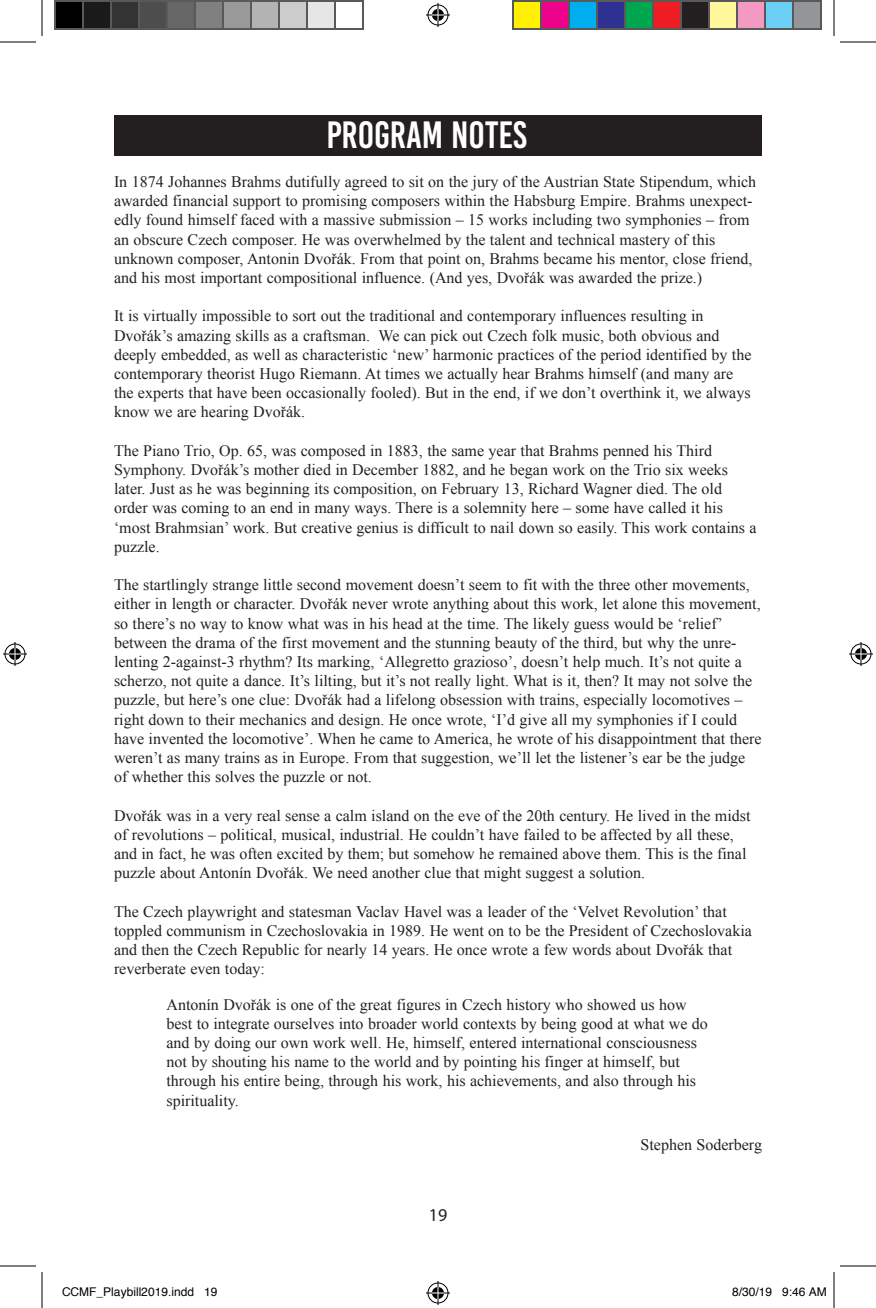
<style>
.page{position:relative;width:876px;height:1308px;background:#fff}
.page>*{position:absolute;margin:0;border:0;box-sizing:border-box;transform-origin:0 0}
.concert_piece{font:38px "Bebas Kai";color:#fff}
.t1{font:18px "Myriad Pro";color:#231f20}
.concert_piece-2{font:16px/19.2px "Times New Roman";color:#231f20}
.t2{font:12px "Helvetica";color:#000}
</style>
<div class="page">
<div style="left:114px;top:115px;width:648px;height:41px;background:#231f20"></div>
<hr style="left:0;top:42px;width:36px;height:1px;background:#000">
<hr style="left:840px;top:42px;width:36px;height:1px;background:#000">
<hr style="left:0;top:1266px;width:36px;height:1px;background:#000">
<hr style="left:840px;top:1266px;width:36px;height:1px;background:#000">
<hr style="left:42px;top:0;width:1px;height:36px;background:#000">
<hr style="left:42px;top:1272px;width:1px;height:36px;background:#000">
<hr style="left:834px;top:0;width:1px;height:36px;background:#000">
<hr style="left:834px;top:1272px;width:1px;height:36px;background:#000">
<svg style="left:426px;top:3px;width:24px;height:24px"></svg>
<svg style="left:426px;top:1281px;width:24px;height:24px"></svg>
<svg style="left:3px;top:642px;width:24px;height:24px"></svg>
<svg style="left:849px;top:642px;width:24px;height:24px"></svg>
<div style="left:55px;top:1px;width:28px;height:28px;background:#000"></div>
<div style="left:54px;top:0;width:30px;height:30px;border:2px solid #595959"></div>
<div style="left:83px;top:1px;width:28px;height:28px;background:#1a1a1a"></div>
<div style="left:82px;top:0;width:30px;height:30px;border:2px solid #595959"></div>
<div style="left:111px;top:1px;width:28px;height:28px;background:#333"></div>
<div style="left:110px;top:0;width:30px;height:30px;border:2px solid #595959"></div>
<div style="left:139px;top:1px;width:28px;height:28px;background:#4d4d4d"></div>
<div style="left:138px;top:0;width:30px;height:30px;border:2px solid #595959"></div>
<div style="left:167px;top:1px;width:28px;height:28px;background:#666"></div>
<div style="left:166px;top:0;width:30px;height:30px;border:2px solid #595959"></div>
<div style="left:195px;top:1px;width:28px;height:28px;background:#808080"></div>
<div style="left:194px;top:0;width:30px;height:30px;border:2px solid #595959"></div>
<div style="left:223px;top:1px;width:28px;height:28px;background:#999"></div>
<div style="left:222px;top:0;width:30px;height:30px;border:2px solid #595959"></div>
<div style="left:251px;top:1px;width:28px;height:28px;background:#b3b3b3"></div>
<div style="left:250px;top:0;width:30px;height:30px;border:2px solid #595959"></div>
<div style="left:279px;top:1px;width:28px;height:28px;background:#ccc"></div>
<div style="left:278px;top:0;width:30px;height:30px;border:2px solid #595959"></div>
<div style="left:307px;top:1px;width:28px;height:28px;background:#e6e6e6"></div>
<div style="left:306px;top:0;width:30px;height:30px;border:2px solid #595959"></div>
<div style="left:334px;top:0;width:30px;height:30px;border:2px solid #595959"></div>
<div style="left:513px;top:1px;width:28px;height:28px;background:#fff101"></div>
<div style="left:512px;top:0;width:30px;height:30px;border:2px solid #595959"></div>
<div style="left:541px;top:1px;width:28px;height:28px;background:#ed028c"></div>
<div style="left:540px;top:0;width:30px;height:30px;border:2px solid #595959"></div>
<div style="left:569px;top:1px;width:28px;height:28px;background:#00aeef"></div>
<div style="left:568px;top:0;width:30px;height:30px;border:2px solid #595959"></div>
<div style="left:597px;top:1px;width:28px;height:28px;background:#2e3092"></div>
<div style="left:596px;top:0;width:30px;height:30px;border:2px solid #595959"></div>
<div style="left:625px;top:1px;width:28px;height:28px;background:#00a54f"></div>
<div style="left:624px;top:0;width:30px;height:30px;border:2px solid #595959"></div>
<div style="left:653px;top:1px;width:28px;height:28px;background:#ee1d23"></div>
<div style="left:652px;top:0;width:30px;height:30px;border:2px solid #595959"></div>
<div style="left:681px;top:1px;width:28px;height:28px;background:#231f20"></div>
<div style="left:680px;top:0;width:30px;height:30px;border:2px solid #595959"></div>
<div style="left:709px;top:1px;width:28px;height:28px;background:#fff79a"></div>
<div style="left:708px;top:0;width:30px;height:30px;border:2px solid #595959"></div>
<div style="left:737px;top:1px;width:28px;height:28px;background:#f499c2"></div>
<div style="left:736px;top:0;width:30px;height:30px;border:2px solid #595959"></div>
<div style="left:765px;top:1px;width:28px;height:28px;background:#6bcff6"></div>
<div style="left:764px;top:0;width:30px;height:30px;border:2px solid #595959"></div>
<div style="left:793px;top:1px;width:28px;height:28px;background:#939598"></div>
<div style="left:792px;top:0;width:30px;height:30px;border:2px solid #595959"></div>
<p class="concert_piece" style="left:326px;top:114px;width:202px">PROGRAM NOTES</p>
<p class="concert_piece-2" style="left:114px;top:172px;width:644px">In 1874 Johannes Brahms dutifully agreed to sit on the jury of the Austrian State Stipendum, which awarded financial support to promising composers within the Habsburg Empire. Brahms unexpect&shy;edly found himself faced with a massive submission – 15 works including two symphonies – from an obscure Czech composer. He was overwhelmed by the talent and technical mastery of this unknown composer, Antonin Dvořák. From that point on, Brahms became his mentor, close friend, and his most important compositional influence. (And yes, Dvořák was awarded the prize.)</p>
<p class="concert_piece-2" style="left:114px;top:306px;width:639px">It is virtually impossible to sort out the traditional and contemporary influences resulting in Dvořák’s amazing skills as a craftsman. We can pick out Czech folk music, both obvious and deeply embedded, as well as characteristic ‘new’ harmonic practices of the period identified by the contemporary theorist Hugo Riemann. At times we actually hear Brahms himself (and many are the experts that have been occasionally fooled). But in the end, if we don’t overthink it, we always know we are hearing Dvořák.</p>
<p class="concert_piece-2" style="left:114px;top:441px;width:644px">The Piano Trio, Op. 65, was composed in 1883, the same year that Brahms penned his Third Symphony. Dvořák’s mother died in December 1882, and he began work on the Trio six weeks later. Just as he was beginning its composition, on February 13, Richard Wagner died. The old order was coming to an end in many ways. There is a solemnity here – some have called it his ‘most Brahmsian’ work. But creative genius is difficult to nail down so easily. This work contains a puzzle.</p>
<p class="concert_piece-2" style="left:114px;top:575px;width:649px">The startlingly strange little second movement doesn’t seem to fit with the three other movements, either in length or character. Dvořák never wrote anything about this work, let alone this movement, so there’s no way to know what was in his head at the time. The likely guess would be ‘relief’ between the drama of the first movement and the stunning beauty of the third, but why the unre&shy;lenting 2-against-3 rhythm? Its marking, ‘Allegretto grazioso’, doesn’t help much. It’s not quite a scherzo, not quite a dance. It’s lilting, but it’s not really light. What is it, then? It may not solve the puzzle, but here’s one clue: Dvořák had a lifelong obsession with trains, especially locomotives – right down to their mechanics and design. He once wrote, ‘I’d give all my symphonies if I could have invented the locomotive’. When he came to America, he wrote of his disappointment that there weren’t as many trains as in Europe. From that suggestion, we’ll let the listener’s ear be the judge of whether this solves the puzzle or not.</p>
<p class="concert_piece-2" style="left:114px;top:805px;width:638px">Dvořák was in a very real sense a calm island on the eve of the 20th century. He lived in the midst of revolutions – political, musical, industrial. He couldn’t have failed to be affected by all these, and in fact, he was often excited by them; but somehow he remained above them. This is the final puzzle about Antonín Dvořák. We need another clue that might suggest a solution.</p>
<p class="concert_piece-2" style="left:114px;top:901px;width:639px">The Czech playwright and statesman Vaclav Havel was a leader of the ‘Velvet Revolution’ that toppled communism in Czechoslovakia in 1989. He went on to be the President of Czechoslovakia and then the Czech Republic for nearly 14 years. He once wrote a few words about Dvořák that reverberate even today:</p>
<p class="concert_piece-2" style="left:166px;top:994px;width:543px">Antonín Dvořák is one of the great figures in Czech history who showed us how best to integrate ourselves into broader world contexts by being good at what we do and by doing our own work well. He, himself, entered international consciousness not by shouting his name to the world and by pointing his finger at himself, but through his entire being, through his work, his achievements, and also through his spirituality.</p>
<p class="t1" style="left:429px;top:1204px;width:20px">19</p>
<p class="concert_piece-2" style="left:641px;top:1135px;width:123px">Stephen Soderberg</p>
<p class="t2" style="left:62px;top:1283px;width:157px">CCMF_Playbill2019.indd 19</p>
<p class="t2" style="left:732px;top:1283px;width:96px">8/30/19 9:46 AM</p>
</div>
